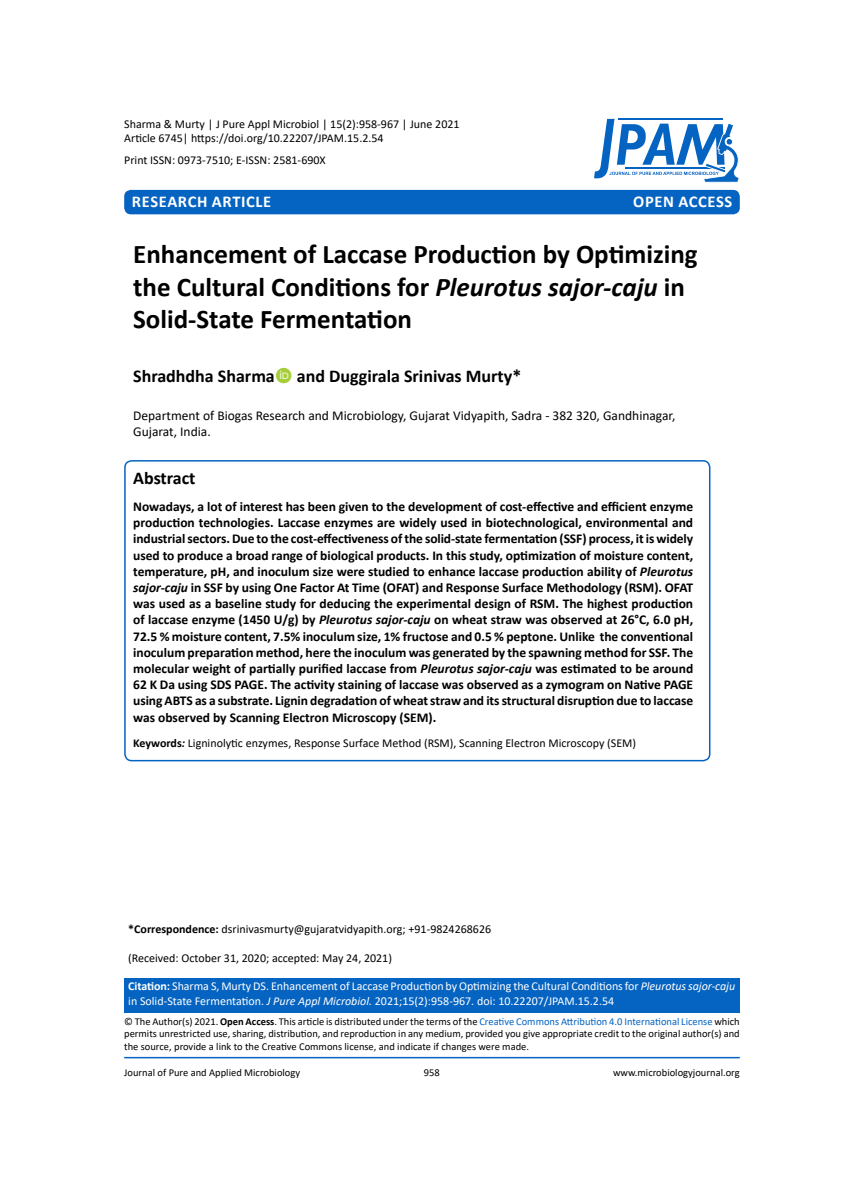
<style>
.page{position:relative;width:864px;height:1188px;background:#fff}
.page>*{position:absolute;margin:0;border:0;box-sizing:border-box;transform-origin:0 0}
.t1{font:700 27px/32.4px "Calibri";color:#000}
.t2{font:700 18px "Calibri";color:#000}
.t3{font:700 16.5px "Calibri";letter-spacing:.04em;color:#fff}
.t4{font:700 13.5px/16.2px "Calibri";color:#000;text-align:justify}
.t5{font:13.5px/16.2px "Calibri";color:#000}
.t6{font:12px/14.4px "Calibri";color:#000}
.t7{font:12px/14.4px "Calibri";letter-spacing:-.005em;color:#fff}
.t8{font:10.5px/12.6px "Calibri";color:#000;text-align:justify}
.s1{font-style:italic}
.s2{font-weight:700}
.s3{font-weight:700;font-style:italic}
.s4{color:#0563c1}
</style>
<div class="page">
<div style="left:124px;top:978px;width:616px;height:34px;background:#0563c1"></div>
<hr style="left:124px;top:1057px;width:616px;height:1px;background:#0563c1">
<div style="left:124px;top:190px;width:616px;height:24px;background:#0563c1;border-radius:7px"></div>
<svg style="left:594px;top:119px;width:145px;height:64px"></svg>
<div style="left:124px;top:460px;width:586px;height:301px;border:2px solid #0563c1;border-radius:7px"></div>
<p class="t6" style="left:124px;top:116px;width:337px">Sharma &amp; Murty | J Pure Appl Microbiol | 15(2):958-967 | June 2021<br>Article 6745| https://doi.org/10.22207/JPAM.15.2.54</p>
<p class="t6" style="left:124px;top:152px;width:203px">Print ISSN: 0973-7510; E-ISSN: 2581-690X</p>
<p class="t3" style="left:132px;top:189px;width:141px">Research Article</p>
<p class="t3" style="left:633px;top:189px;width:84px">OPEN ACCESS</p>
<h1 class="t1" style="left:133px;top:238px;width:566px">Enhancement of Laccase Production by Optimizing the Cultural Conditions for <span class="s1">Pleurotus sajor-caju</span> in<br>Solid-State Fermentation</h1>
<h2 class="t2" style="left:133px;top:363px;width:390px">Shradhdha Sharma and Duggirala Srinivas Murty*</h2>
<p class="t5" style="left:133px;top:407px;width:544px">Department of Biogas Research and Microbiology, Gujarat Vidyapith, Sadra - 382 320, Gandhinagar,<br>Gujarat, India.</p>
<h2 class="t2" style="left:133px;top:466px;width:64px">Abstract</h2>
<p class="t4" style="left:133px;top:498px;width:562px">Nowadays, a lot of interest has been given to the development of cost-effective and efficient enzyme production technologies. Laccase enzymes are widely used in biotechnological, environmental and industrial sectors. Due to the cost-effectiveness of the solid-state fermentation (SSF) process, it is widely used to produce a broad range of biological products. In this study, optimization of moisture content, temperature, pH, and inoculum size were studied to enhance laccase production ability of <span class="s1">Pleurotus sajor-caju</span> in SSF by using One Factor At Time (OFAT) and Response Surface Methodology (RSM). OFAT was used as a baseline study for deducing the experimental design of RSM. The highest production of laccase enzyme (1450 U/g) by <span class="s1">Pleurotus sajor-caju</span> on wheat straw was observed at 26°C, 6.0 pH, 72.5 % moisture content, 7.5% inoculum size, 1% fructose and 0.5 % peptone. Unlike the conventional inoculum preparation method, here the inoculum was generated by the spawning method for SSF. The molecular weight of partially purified laccase from <span class="s1">Pleurotus sajor-caju</span> was estimated to be around 62 K Da using SDS PAGE. The activity staining of laccase was observed as a zymogram on Native PAGE using ABTS as a substrate. Lignin degradation of wheat straw and its structural disruption due to laccase was observed by Scanning Electron Microscopy (SEM).</p>
<p class="t6" style="left:133px;top:735px;width:504px"><span class="s2">Keywords</span><span class="s3">:</span> Ligninolytic enzymes, Response Surface Method (RSM), Scanning Electron Microscopy (SEM)</p>
<p class="t6" style="left:128px;top:921px;width:364px"><span class="s2">*Correspondence:</span> dsrinivasmurty@gujaratvidyapith.org; +91-9824268626</p>
<p class="t6" style="left:128px;top:950px;width:265px">(Received: October 31, 2020; accepted: May 24, 2021)</p>
<p class="t7" style="left:128px;top:979px;width:609px"><span class="s2">Citation:</span> Sharma S, Murty DS. Enhancement of Laccase Production by Optimizing the Cultural Conditions for <span class="s1">Pleurotus sajor-caju </span>in Solid-State Fermentation. <span class="s1">J Pure Appl Microbiol.</span> 2021;15(2):958-967. doi: 10.22207/JPAM.15.2.54</p>
<p class="t8" style="left:124px;top:1015px;width:617px">© The Author(s) 2021. <span class="s2">Open Access</span>. This article is distributed under the terms of the <span class="s4">Creative Commons Attribution 4.0 International License</span> which permits unrestricted use, sharing, distribution, and reproduction in any medium, provided you give appropriate credit to the original author(s) and the source, provide a link to the Creative Commons license, and indicate if changes were made.</p>
<p class="t8" style="left:124px;top:1066px;width:177px">Journal of Pure and Applied Microbiology</p>
<p class="t8" style="left:424px;top:1066px;width:17px">958</p>
<p class="t8" style="left:613px;top:1066px;width:128px">www.microbiologyjournal.org</p>
</div>
